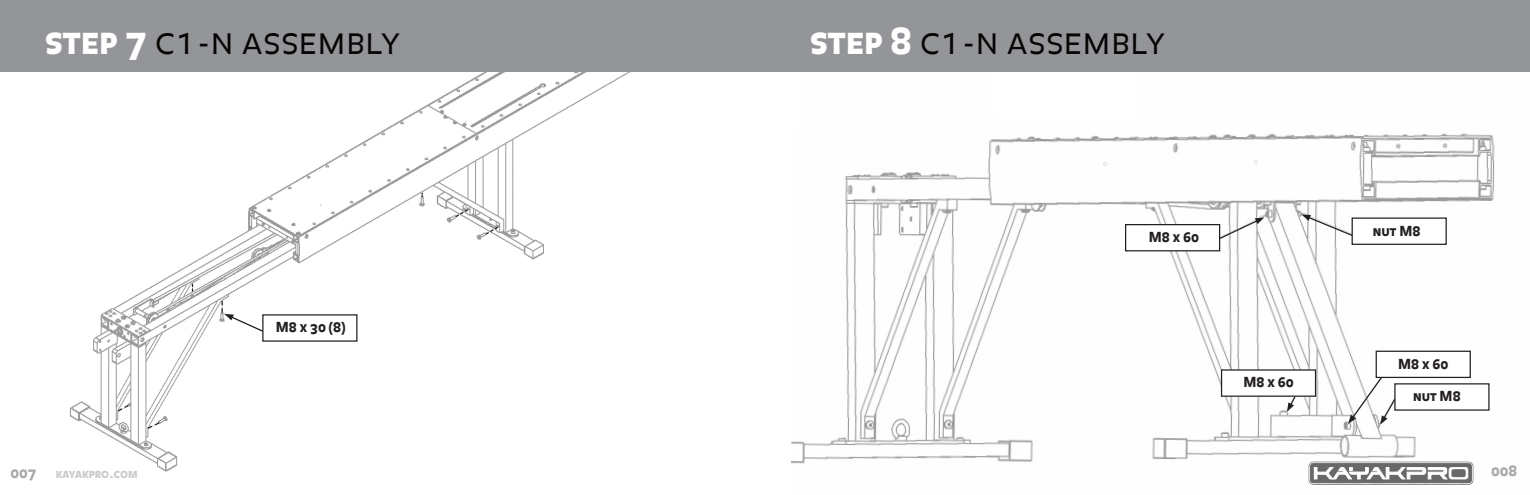
<style>
.page{position:relative;width:1530px;height:495px;background:#fff}
.page>*{position:absolute;margin:0;border:0;box-sizing:border-box;transform-origin:0 0}
.t1{font:37.5px "Balance Light Caps";color:#050604}
.t2{font:15px "Balance Black Caps";color:#a8a9ad}
.t3{font:13.75px "Balance Black Caps";color:#231f20}
.t4{font:12.5px "Balance Black Caps";color:#a8a9ad}
.s1{font-family:"Balance Black Caps";color:#fff}
</style>
<div class="page">
<img style="left:0;top:71px;width:779px;height:401px">
<img style="left:791px;top:71px;width:739px;height:414px">
<div style="left:45px;top:42px;width:126px;height:60px;background:#fff"></div>
<div style="left:995px;top:61px;width:143px;height:56px;background:#fff"></div>
<div style="left:0;top:0;width:765px;height:71px;background:#939598"></div>
<div style="left:765px;top:0;width:765px;height:71px;background:#939598"></div>
<svg style="left:484px;top:225px;width:16px;height:11px"></svg>
<svg style="left:454px;top:208px;width:16px;height:10px"></svg>
<svg style="left:117px;top:404px;width:13px;height:9px"></svg>
<svg style="left:146px;top:421px;width:15px;height:9px"></svg>
<svg style="left:1218px;top:218px;width:46px;height:22px"></svg>
<svg style="left:1302px;top:215px;width:52px;height:22px"></svg>
<svg style="left:1287px;top:397px;width:10px;height:15px"></svg>
<svg style="left:1348px;top:375px;width:49px;height:50px"></svg>
<div style="left:263px;top:315px;width:94px;height:26px;background:#fff"></div>
<div style="left:1352px;top:218px;width:94px;height:26px;background:#fff"></div>
<div style="left:1352px;top:218px;width:95px;height:27px;border:1px solid #231f20"></div>
<div style="left:1126px;top:225px;width:94px;height:26px;background:#fff"></div>
<div style="left:1125px;top:224px;width:95px;height:27px;border:1px solid #231f20"></div>
<svg style="left:222px;top:301px;width:42px;height:32px"></svg>
<div style="left:1395px;top:384px;width:94px;height:26px;background:#fff"></div>
<div style="left:1394px;top:383px;width:96px;height:28px;border:1px solid #231f20"></div>
<div style="left:1376px;top:351px;width:94px;height:26px;background:#fff"></div>
<div style="left:1376px;top:351px;width:95px;height:27px;border:1px solid #231f20"></div>
<div style="left:1222px;top:370px;width:94px;height:26px;background:#fff"></div>
<div style="left:1221px;top:369px;width:95px;height:28px;border:1px solid #231f20"></div>
<p class="t1" style="left:45px;top:19px;width:357px"><span class="s1">step 7</span> c1-n assembly</p>
<p class="t1" style="left:810px;top:19px;width:357px"><span class="s1">step 8</span> c1-n assembly</p>
<p class="t3" style="left:276px;top:319px;width:71px">M8 x 30 (8)</p>
<p class="t3" style="left:1149px;top:229px;width:52px">M8 x 60</p>
<p class="t3" style="left:1243px;top:374px;width:52px">M8 x 60</p>
<p class="t3" style="left:1373px;top:223px;width:49px">nut M8</p>
<p class="t3" style="left:1398px;top:356px;width:52px">M8 x 60</p>
<p class="t3" style="left:1413px;top:388px;width:49px">nut M8</p>
<p class="t2" style="left:11px;top:464px;width:28px">007</p>
<p class="t2" style="left:1491px;top:461px;width:28px">008</p>
<p class="t4" style="left:56px;top:466px;width:83px">kayakpro.com</p>
</div>
